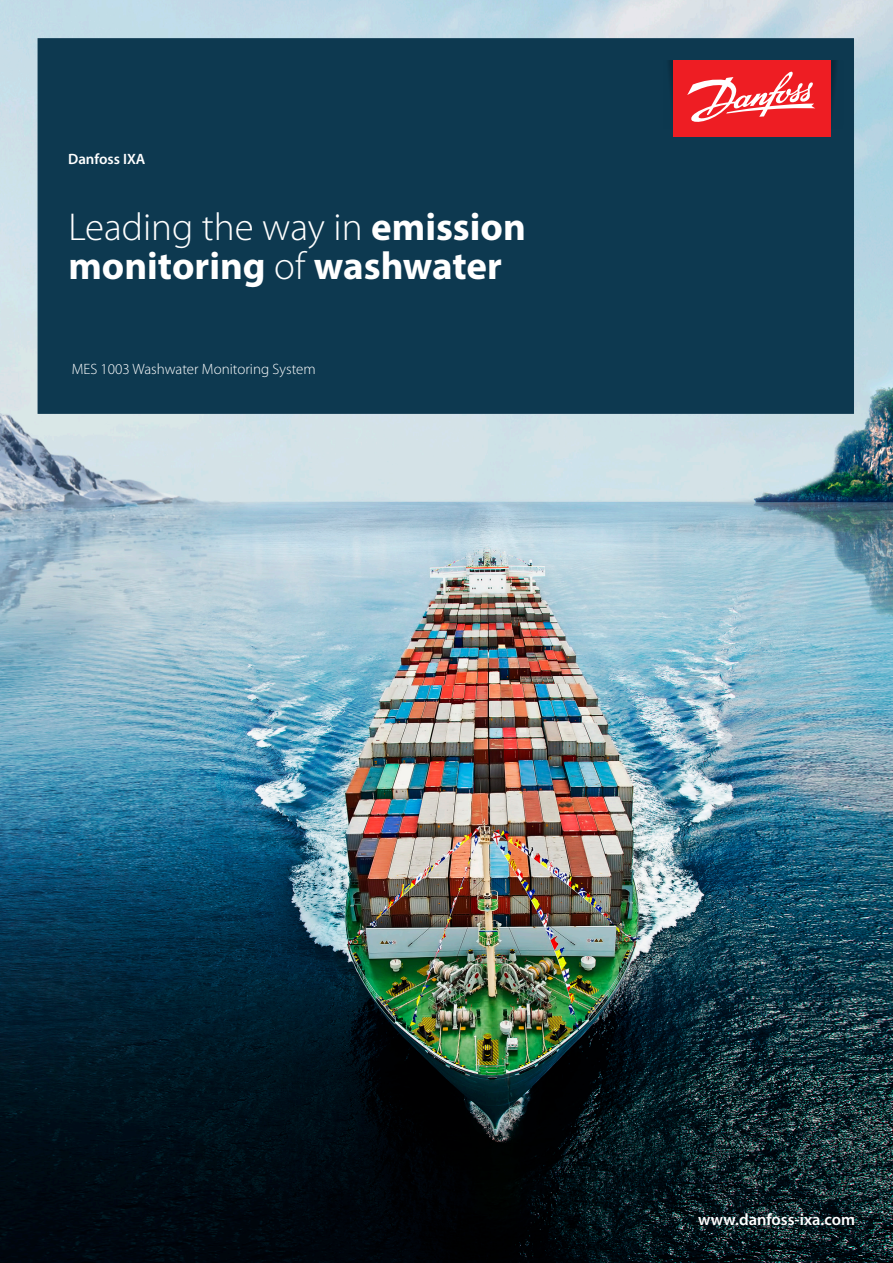
<style>
.page{position:relative;width:893px;height:1263px;background:#fff}
.page>*{position:absolute;margin:0;border:0;box-sizing:border-box;transform-origin:0 0}
.Front_page__Headline{font:700 39px/39px "Myriad Pro";color:#fff}
.URL{font:600 16.5px "Myriad Pro";color:#fff}
.Front_page__Headline-2{font:300 15px "Myriad Pro";color:#fff}
.Front_page__Document{font:600 15px "Myriad Pro";color:#fff}
.s1{font-weight:300}
</style>
<div class="page">
<img style="left:0;top:0;width:893px;height:1263px">
<div style="left:38px;top:38px;width:816px;height:376px;background:#0d3950;border:2px solid #0d3950"></div>
<svg style="left:831px;top:60px;width:6px;height:45px"></svg>
<svg style="left:669px;top:60px;width:4px;height:39px"></svg>
<div style="left:673px;top:60px;width:158px;height:76px;background:#ee1d23"></div>
<svg style="left:687px;top:71px;width:128px;height:51px"></svg>
<p class="Front_page__Document" style="left:68px;top:150px;width:79px">Danfoss IXA</p>
<p class="Front_page__Headline" style="left:68px;top:206px;width:459px"><span class="s1">Leading the way in</span> emission monitoring <span class="s1">of</span> washwater</p>
<p class="Front_page__Headline-2" style="left:72px;top:361px;width:246px">MES 1003 Washwater Monitoring System</p>
<p class="URL" style="left:698px;top:1209px;width:158px">www.danfoss-ixa.com</p>
</div>
